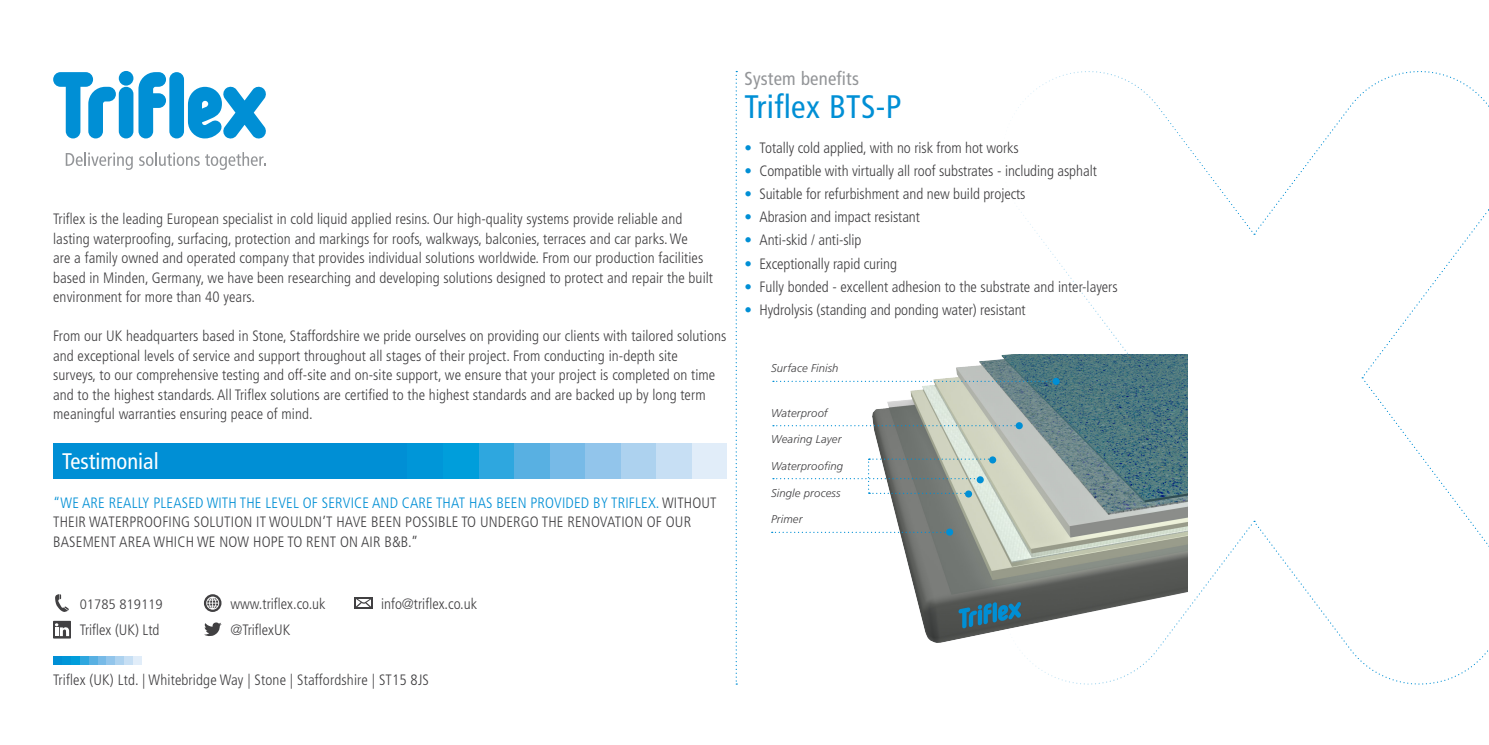
<style>
.page{position:relative;width:1489px;height:745px;background:#fff}
.page>*{position:absolute;margin:0;border:0;box-sizing:border-box;transform-origin:0 0}
.Regelwerke_Subhead{font:condensed 32.5px "Frutiger LT";letter-spacing:.01em;color:#008fd5}
.Regelwerke_Subhead-2{font:condensed 22.5px "Frutiger LT";color:#fff}
.Regelwerke_Subhead-3{font:condensed 18.75px "Frutiger LT";letter-spacing:.01em;color:#939598}
.Caption__7_or_8pt{font:300 condensed 15px/19.5px "Frutiger LT";letter-spacing:.005em;color:#414042}
.Paragraph_Style_1{font:300 condensed 15px/19.5px "Frutiger LT";letter-spacing:.01em;color:#414042}
.t1{font:300 condensed 13.62px "Frutiger LT";color:#414042;scale:1.1 1}
._02_Copy_9_5_12_35_9{font:italic 300 11.25px "Frutiger LT";letter-spacing:.01em;color:#414042}
.s1{color:#008fd5}
</style>
<div class="page">
<svg style="left:1016px;top:71px;width:230px;height:307px"></svg>
<svg style="left:1187px;top:384px;width:65px;height:226px"></svg>
<svg style="left:1258px;top:378px;width:230px;height:306px"></svg>
<svg style="left:1246px;top:71px;width:243px;height:307px"></svg>
<svg style="left:204px;top:622px;width:17px;height:14px"></svg>
<svg style="left:53px;top:620px;width:18px;height:18px"></svg>
<svg style="left:204px;top:594px;width:17px;height:17px"></svg>
<svg style="left:354px;top:597px;width:18px;height:11px"></svg>
<svg style="left:55px;top:594px;width:14px;height:17px"></svg>
<div style="left:53px;top:656px;width:89px;height:8px;background:#008fd5"></div>
<div style="left:133px;top:656px;width:9px;height:8px;background:#e1edf9"></div>
<div style="left:124px;top:656px;width:9px;height:8px;background:#c7dff4"></div>
<div style="left:115px;top:656px;width:9px;height:8px;background:#add2ef"></div>
<div style="left:106px;top:656px;width:9px;height:8px;background:#92c5eb"></div>
<div style="left:97px;top:656px;width:9px;height:8px;background:#77bae7"></div>
<div style="left:89px;top:656px;width:8px;height:8px;background:#58b0e2"></div>
<div style="left:80px;top:656px;width:9px;height:8px;background:#2ea7df"></div>
<div style="left:71px;top:656px;width:9px;height:8px;background:#009edb"></div>
<div style="left:62px;top:656px;width:9px;height:8px;background:#0096d8"></div>
<svg style="left:735px;top:71px;width:2px;height:613px"></svg>
<img style="left:868px;top:354px;width:319px;height:330px">
<svg style="left:1052px;top:377px;width:7px;height:7px"></svg>
<div style="left:946px;top:528px;width:7px;height:7px;background:#008fd5;border-radius:50%"></div>
<svg style="left:773px;top:380px;width:284px;height:2px"></svg>
<svg style="left:773px;top:458px;width:220px;height:35px"></svg>
<svg style="left:773px;top:425px;width:242px;height:1px"></svg>
<svg style="left:771px;top:531px;width:176px;height:1px"></svg>
<svg style="left:66px;top:152px;width:67px;height:18px"></svg>
<svg style="left:139px;top:152px;width:127px;height:18px"></svg>
<svg style="left:53px;top:72px;width:63px;height:66px"></svg>
<div style="left:119px;top:87px;width:14px;height:51px;background:#008fd5;border-radius:7px"></div>
<div style="left:119px;top:71px;width:14px;height:15px;background:#008fd5;border-radius:50%"></div>
<svg style="left:138px;top:72px;width:28px;height:66px"></svg>
<svg style="left:188px;top:86px;width:78px;height:53px"></svg>
<div style="left:169px;top:72px;width:15px;height:66px;background:#008fd5;border-radius:7px"></div>
<div style="left:1015px;top:422px;width:7px;height:7px;background:#008fd5;border-radius:50%"></div>
<div style="left:989px;top:456px;width:7px;height:7px;background:#008fd5;border-radius:50%"></div>
<div style="left:976px;top:476px;width:7px;height:7px;background:#008fd5;border-radius:50%"></div>
<svg style="left:964px;top:490px;width:8px;height:7px"></svg>
<div style="left:53px;top:443px;width:443px;height:35px;background:#008fd5"></div>
<div style="left:691px;top:443px;width:35px;height:35px;background:#e1edf9"></div>
<div style="left:656px;top:443px;width:35px;height:35px;background:#c7dff4"></div>
<div style="left:620px;top:443px;width:36px;height:35px;background:#add2ef"></div>
<div style="left:585px;top:443px;width:35px;height:35px;background:#92c5eb"></div>
<div style="left:549px;top:443px;width:36px;height:35px;background:#77bae7"></div>
<div style="left:514px;top:443px;width:35px;height:35px;background:#58b0e2"></div>
<div style="left:478px;top:443px;width:36px;height:35px;background:#2ea7df"></div>
<div style="left:443px;top:443px;width:35px;height:35px;background:#009edb"></div>
<div style="left:407px;top:443px;width:36px;height:35px;background:#0096d8"></div>
<p class="Caption__7_or_8pt" style="left:53px;top:209px;width:661px">Triflex is the leading European specialist in cold liquid applied resins. Our high-quality systems provide reliable and lasting waterproofing, surfacing, protection and markings for roofs, walkways, balconies, terraces and car parks. We<br>are a family owned and operated company that provides individual solutions worldwide. From our production facilities based in Minden, Germany, we have been researching and developing solutions designed to protect and repair the built environment for more than 40 years.</p>
<p class="Caption__7_or_8pt" style="left:53px;top:326px;width:674px">From our UK headquarters based in Stone, Staffordshire we pride ourselves on providing our clients with tailored solutions and exceptional levels of service and support throughout all stages of their project. From conducting in-depth site<br>surveys, to our comprehensive testing and off-site and on-site support, we ensure that your project is completed on time and to the highest standards. All Triflex solutions are certified to the highest standards and are backed up by long term meaningful warranties ensuring peace of mind.</p>
<p class="Regelwerke_Subhead-2" style="left:62px;top:448px;width:98px">Testimonial</p>
<p class="Paragraph_Style_1" style="left:53px;top:493px;width:665px"><span class="s1">“WE ARE REALLY PLEASED WITH THE LEVEL OF SERVICE AND CARE THAT HAS BEEN PROVIDED BY TRIFLEX.</span> WITHOUT<br>THEIR WATERPROOFING SOLUTION IT WOULDN’T HAVE BEEN POSSIBLE TO UNDERGO THE RENOVATION OF OUR<br>BASEMENT AREA WHICH WE NOW HOPE TO RENT ON AIR B&amp;B.”</p>
<p class="Regelwerke_Subhead-3" style="left:744px;top:68px;width:116px">System benefits</p>
<p class="Regelwerke_Subhead" style="left:744px;top:87px;width:158px">Triflex BTS-P</p>
<p class="Caption__7_or_8pt" style="left:744px;top:138px;width:276px"><span class="s1">•</span> Totally cold applied, with no risk from hot works</p>
<p class="Caption__7_or_8pt" style="left:744px;top:161px;width:354px"><span class="s1">•</span> Compatible with virtually all roof substrates - including asphalt</p>
<p class="Caption__7_or_8pt" style="left:744px;top:184px;width:282px"><span class="s1">•</span> Suitable for refurbishment and new build projects</p>
<p class="Caption__7_or_8pt" style="left:744px;top:207px;width:177px"><span class="s1">•</span> Abrasion and impact resistant</p>
<p class="Caption__7_or_8pt" style="left:744px;top:230px;width:119px"><span class="s1">•</span> Anti-skid / anti-slip</p>
<p class="Caption__7_or_8pt" style="left:744px;top:253px;width:154px"><span class="s1">•</span> Exceptionally rapid curing</p>
<p class="Caption__7_or_8pt" style="left:744px;top:277px;width:375px"><span class="s1">•</span> Fully bonded - excellent adhesion to the substrate and inter-layers</p>
<p class="Caption__7_or_8pt" style="left:744px;top:300px;width:283px"><span class="s1">•</span> Hydrolysis (standing and ponding water) resistant</p>
<p class="_02_Copy_9_5_12_35_9" style="left:771px;top:361px;width:69px">Surface Finish</p>
<p class="_02_Copy_9_5_12_35_9" style="left:771px;top:406px;width:58px">Waterproof</p>
<p class="_02_Copy_9_5_12_35_9" style="left:771px;top:433px;width:72px">Wearing Layer</p>
<p class="_02_Copy_9_5_12_35_9" style="left:771px;top:459px;width:74px">Waterproofing</p>
<p class="_02_Copy_9_5_12_35_9" style="left:771px;top:486px;width:71px">Single process</p>
<p class="_02_Copy_9_5_12_35_9" style="left:771px;top:512px;width:33px">Primer</p>
<p class="t1" style="left:80px;top:596px;width:77px">01785 819119</p>
<p class="Caption__7_or_8pt" style="left:230px;top:593px;width:97px">www.triflex.co.uk</p>
<p class="Caption__7_or_8pt" style="left:381px;top:593px;width:97px">info@triflex.co.uk</p>
<p class="Caption__7_or_8pt" style="left:80px;top:620px;width:81px">Triflex (UK) Ltd</p>
<p class="Caption__7_or_8pt" style="left:230px;top:620px;width:61px">@TriflexUK</p>
<p class="Caption__7_or_8pt" style="left:53px;top:670px;width:377px">Triflex (UK) Ltd. | Whitebridge Way | Stone | Staffordshire | ST15 8JS</p>
</div>
